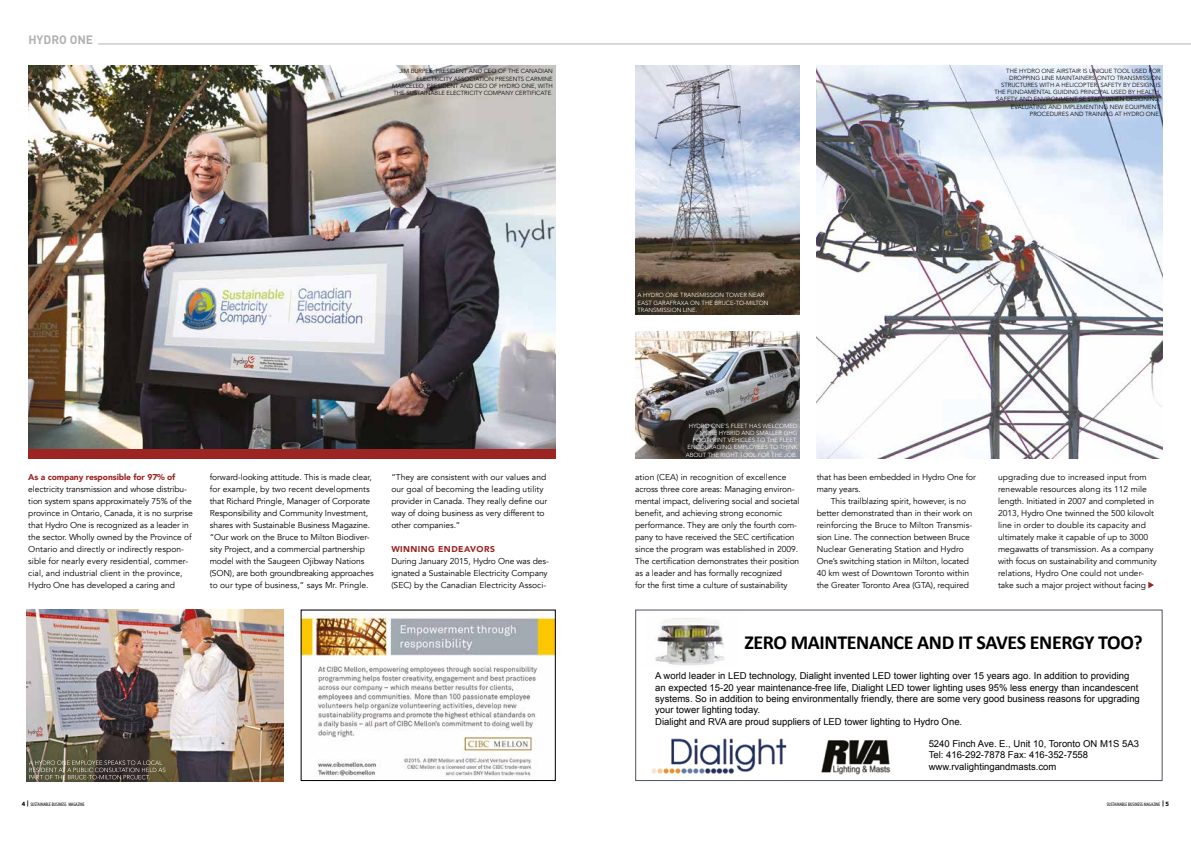
<style>
.page{position:relative;width:1191px;height:842px;background:#fff}
.page>*{position:absolute;margin:0;border:0;box-sizing:border-box;transform-origin:0 0}
.t1{font:700 20px "Calibri";letter-spacing:-.02em;color:#000}
.t2{font:700 12px "DIN";color:#b3b2b2}
.t3{font:9.5px/11.5px "Arial";color:#000}
.t4{font:8.5px/12px "Avenir";letter-spacing:-.01em;color:#000}
.t5{font:900 8.5px "Avenir";letter-spacing:-.01em;color:#9c2523}
.t6{font:900 8.5px "Avenir";letter-spacing:.05em;color:#9c2523}
.t7{font:300 6px/7.2px "Avenir";color:#000;text-align:right}
.t8{font:300 6px/7.2px "Avenir";color:#fff}
.t9{font:condensed 5px "Myriad Pro";color:#000}
.s1{font-family:"Avenir";font-weight:900;font-stretch:normal;font-size:6px}
</style>
<div class="page">
<hr style="left:98px;top:43px;width:1093px;height:1px;background:#b3b2b2">
<img style="left:816px;top:65px;width:346px;height:394px">
<img style="left:28px;top:65px;width:528px;height:384px">
<img style="left:635px;top:331px;width:164px;height:128px">
<img style="left:27px;top:609px;width:256px;height:172px">
<img style="left:635px;top:65px;width:164px;height:249px">
<div style="left:28px;top:449px;width:528px;height:10px;background:#9c2523"></div>
<svg style="left:29px;top:760px;width:136px;height:19px;background:#666050"></svg>
<img style="left:303px;top:611px;width:251px;height:166px">
<div style="left:301px;top:609px;width:255px;height:172px;border:1px solid #000"></div>
<svg style="left:1148px;top:582px;width:6px;height:6px"></svg>
<div style="left:635px;top:609px;width:527px;height:172px;border:1px solid #4e545e"></div>
<img style="left:651px;top:738px;width:136px;height:36px">
<img style="left:821px;top:740px;width:70px;height:35px">
<img style="left:655px;top:618px;width:70px;height:47px">
<h2 class="t2" style="left:28px;top:32px;width:66px">HYDRO ONE</h2>
<p class="t7" style="left:392px;top:68px;width:162px">JIM BURPEE, PRESIDENT AND CEO OF THE CANADIAN ELECTRICITY ASSOCIATION PRESENTS CARMINE MARCELLO, PRESIDENT AND CEO OF HYDRO ONE, WITH THE SUSTAINABLE ELECTRICITY COMPANY CERTIFICATE.</p>
<p class="t7" style="left:994px;top:67px;width:168px">THE HYDRO ONE AIRSTAIR IS UNIQUE TOOL USED FOR DROPPING LINE MAINTAINERS ONTO TRANSMISSION STRUCTURES WITH A HELICOPTER. SAFETY BY DESIGN IS THE FUNDAMENTAL GUIDING PRINCIPAL USED BY HEALTH, SAFETY AND ENVIRONMENT SE STAFF WHEN DESIGNING, EVALUATING AND IMPLEMENTING NEW EQUIPMENT, PROCEDURES AND TRAINING AT HYDRO ONE.</p>
<p class="t5" style="left:28px;top:470px;width:149px">As a company responsible for 97% of</p>
<p class="t4" style="left:28px;top:483px;width:166px">electricity transmission and whose distribu&shy;tion system spans approximately 75% of the province in Ontario, Canada, it is no surprise that Hydro One is recognized as a leader in the sector. Wholly owned by the Province of Ontario and directly or indirectly respon&shy;sible for nearly every residential, commer&shy;cial, and industrial client in the province, Hydro One has developed a caring and</p>
<p class="t4" style="left:210px;top:471px;width:165px">forward-looking attitude. This is made clear, for example, by two recent developments that Richard Pringle, Manager of Corporate Responsibility and Community Investment, shares with Sustainable Business Magazine. “Our work on the Bruce to Milton Biodiver&shy;sity Project, and a commercial partnership model with the Saugeen Ojibway Nations (SON), are both groundbreaking approaches to our type of business,” says Mr. Pringle.</p>
<p class="t4" style="left:391px;top:471px;width:157px">“They are consistent with our values and our goal of becoming the leading utility provider in Canada. They really define our way of doing business as very different to other companies.”</p>
<p class="t6" style="left:391px;top:542px;width:105px">WINNING ENDEAVORS</p>
<p class="t4" style="left:391px;top:555px;width:159px">During January 2015, Hydro One was des&shy;ignated a Sustainable Electricity Company (SEC) by the Canadian Electricity Associ-</p>
<p class="t8" style="left:637px;top:292px;width:133px">A HYDRO ONE TRANSMISSION TOWER NEAR<br>EAST GARAFRAXA ON THE BRUCE-TO-MILTON<br>TRANSMISSION LINE.</p>
<p class="t8" style="left:685px;top:422px;width:113px;text-align:right">HYDRO ONE’S FLEET HAS WELCOMED<br>MORE HYBRID AND SMALLER GHG<br>FOOTPRINT VEHICLES TO THE FLEET,<br>ENCOURAGING EMPLOYEES TO THINK<br>ABOUT THE RIGHT TOOL FOR THE JOB.</p>
<p class="t4" style="left:635px;top:471px;width:166px">ation (CEA) in recognition of excellence across three core areas: Managing environ&shy;mental impact, delivering social and societal benefit, and achieving strong economic performance. They are only the fourth com&shy;pany to have received the SEC certification since the program was established in 2009.<br>The certification demonstrates their position as a leader and has formally recognized<br>for the first time a culture of sustainability</p>
<p class="t4" style="left:816px;top:471px;width:161px">that has been embedded in Hydro One for many years.</p>
<p class="t4" style="left:816px;top:495px;width:157px;text-indent:14px">This trailblazing spirit, however, is no better demonstrated than in their work on reinforcing the Bruce to Milton Transmis&shy;sion Line. The connection between Bruce Nuclear Generating Station and Hydro One’s switching station in Milton, located 40 km west of Downtown Toronto within the Greater Toronto Area (GTA), required</p>
<p class="t4" style="left:998px;top:471px;width:160px">upgrading due to increased input from renewable resources along its 112 mile length. Initiated in 2007 and completed in 2013, Hydro One twinned the 500 kilovolt line in order to double its capacity and ultimately make it capable of up to 3000 megawatts of transmission. As a company with focus on sustainability and community relations, Hydro One could not under&shy;take such a major project without facing</p>
<h1 class="t1" style="left:744px;top:630px;width:400px">ZERO MAINTENANCE AND IT SAVES ENERGY TOO?</h1>
<p class="t3" style="left:655px;top:670px;width:486px">A world leader in LED technology, Dialight invented LED tower lighting over 15 years ago. In addition to providing an expected 15-20 year maintenance-free life, Dialight LED tower lighting uses 95% less energy than incandescent systems. So in addition to being environmentally friendly, there are some very good business reasons for upgrading your tower lighting today.<br>Dialight and RVA are proud suppliers of LED tower lighting to Hydro One.</p>
<p class="t3" style="left:928px;top:738px;width:212px">5240 Finch Ave. E., Unit 10, Toronto ON M1S 5A3<br>Tel: 416-292-7878 Fax: 416-352-7558 www.rvalightingandmasts.com</p>
<p class="t9" style="left:22px;top:801px;width:64px"><span class="s1">4 |</span> SUSTAINABLE BUSINESS MAGAZINE</p>
<p class="t9" style="left:1106px;top:801px;width:64px">SUSTAINABLE BUSINESS MAGAZINE <span class="s1">| 5</span></p>
</div>
